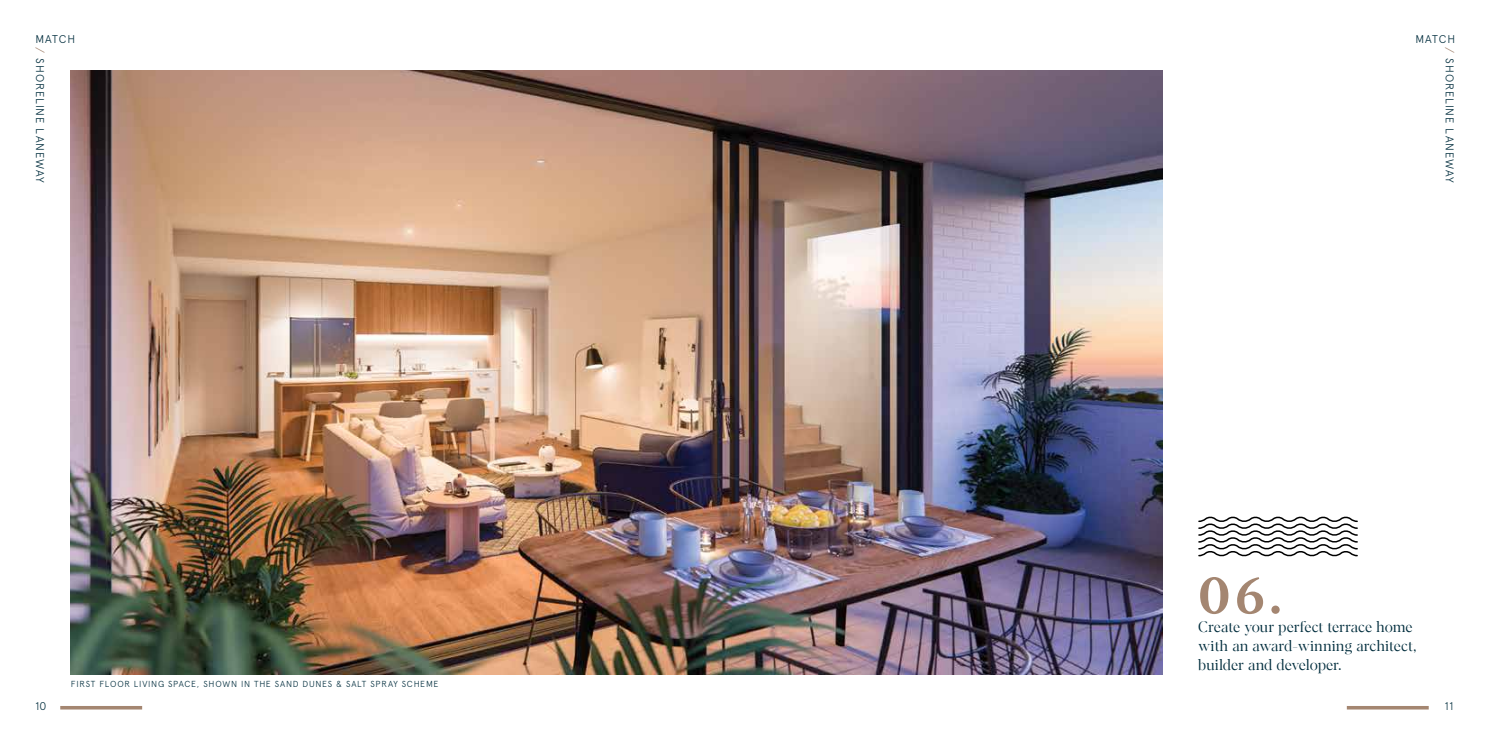
<style>
.page{position:relative;width:1489px;height:745px;background:#fff}
.page>*{position:absolute;margin:0;border:0;box-sizing:border-box;transform-origin:0 0}
.t1{font:50px "Koor Bold Thick";color:#a48671}
.t2{font:300 15px/18.8px "Koor";letter-spacing:-.01em;color:#002d3d}
.t3{font:300 11.25px "Apercu";letter-spacing:.075em;color:#002d3d}
.t4{font:300 8.75px "Apercu";letter-spacing:.09em;color:#002d3d}
.s1{color:#a48671}
</style>
<div class="page">
<svg style="left:60px;top:706px;width:82px;height:3px"></svg>
<svg style="left:1346px;top:706px;width:82px;height:3px"></svg>
<svg style="left:1198px;top:516px;width:159px;height:41px"></svg>
<img style="left:71px;top:71px;width:1091px;height:602px">
<p class="t3" style="left:35px;top:33px;width:41px">MATCH</p>
<p class="t3" style="left:1415px;top:33px;width:41px">MATCH</p>
<p class="t3" style="left:47px;top:47px;width:137px;rotate:90deg"><span class="s1">/</span> SHORELINE LANEWAY</p>
<p class="t3" style="left:1456px;top:47px;width:137px;rotate:90deg"><span class="s1">/</span> SHORELINE LANEWAY</p>
<p class="t4" style="left:71px;top:678px;width:369px">FIRST FLOOR LIVING SPACE, SHOWN IN THE SAND DUNES &amp; SALT SPRAY SCHEME</p>
<h1 class="t1" style="left:1198px;top:557px;width:85px">06.</h1>
<p class="t2" style="left:1198px;top:616px;width:220px">Create your perfect terrace home with an award-winning architect, builder and developer.</p>
<p class="t3" style="left:35px;top:698px;width:12px">10</p>
<p class="t3" style="left:1444px;top:698px;width:10px">11</p>
</div>
